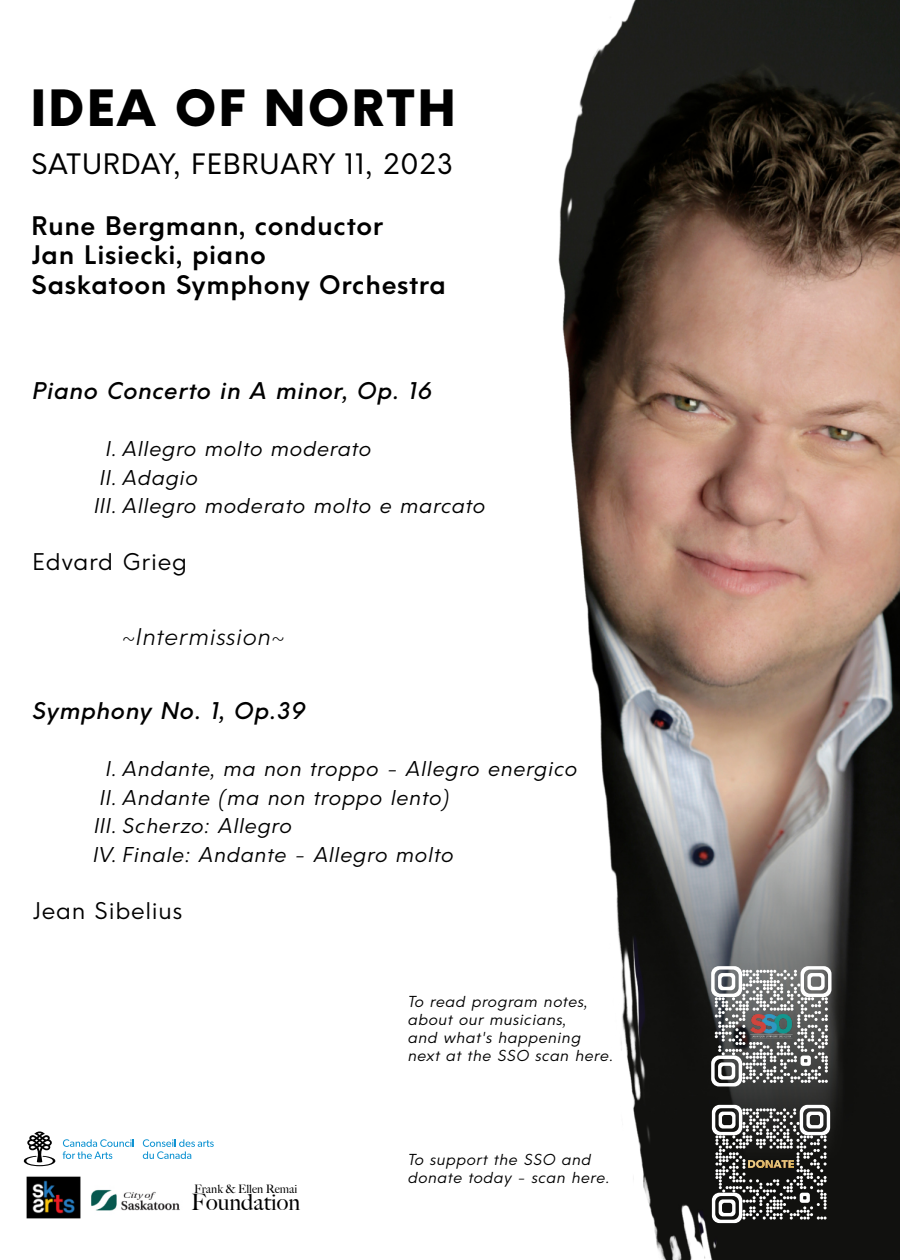
<style>
.page{position:relative;width:900px;height:1260px;background:#fff}
.page>*{position:absolute;margin:0;border:0;box-sizing:border-box;transform-origin:0 0}
.t1{font:900 48.75px "HK Explorer";letter-spacing:.025em;color:#000}
.t2{font:27.5px "HK Explorer";color:#000}
.t3{font:600 25px/29.5px "HK Explorer";color:#000}
.t4{font:italic 500 22.5px "HK Explorer";color:#000}
.t5{font:22.5px "HK Explorer";color:#000}
.t6{font:italic 300 22.5px "HK Explorer";color:#000}
.t7{font:500 22.5px "Big Caslon";color:#000}
.t8{font:italic 20px/28.5px "HK Explorer";color:#000}
.t9{font:italic 14.75px/17.8px "HK Explorer";color:#000}
.t10{font:500 11.75px "Big Caslon";color:#000}
</style>
<div class="page">
<img style="left:559px;top:0;width:341px;height:1260px">
<img style="left:91px;top:1189px;width:89px;height:22px">
<img style="left:26px;top:1176px;width:55px;height:43px">
<svg style="left:143px;top:1139px;width:71px;height:20px"></svg>
<svg style="left:63px;top:1139px;width:71px;height:20px"></svg>
<svg style="left:23px;top:1131px;width:33px;height:35px"></svg>
<svg style="left:711px;top:966px;width:121px;height:120px"></svg>
<img style="left:749px;top:1014px;width:45px;height:24px">
<svg style="left:712px;top:1105px;width:118px;height:118px"></svg>
<h1 class="t1" style="left:30px;top:90px;width:428px">IDEA OF NORTH</h1>
<h2 class="t2" style="left:31px;top:153px;width:424px">SATURDAY, FEBRUARY 11, 2023</h2>
<p class="t3" style="left:31px;top:214px;width:417px">Rune Bergmann, conductor<br>Jan Lisiecki, piano<br>Saskatoon Symphony Orchestra</p>
<p class="t4" style="left:32px;top:382px;width:402px">Piano Concerto in A minor, Op. 16</p>
<p class="t8" style="left:94px;top:437px;width:394px;text-indent:12px">I. Allegro molto moderato<br>II. Adagio<br>III. Allegro moderato molto e marcato</p>
<p class="t5" style="left:32px;top:553px;width:157px">Edvard Grieg</p>
<p class="t6" style="left:122px;top:628px;width:164px">~Intermission~</p>
<p class="t4" style="left:32px;top:702px;width:275px">Symphony No. 1, Op.39</p>
<p class="t8" style="left:105px;top:757px;width:474px">I. Andante, ma non troppo - Allegro energico</p>
<p class="t8" style="left:100px;top:785px;width:352px">II. Andante (ma non troppo lento)</p>
<p class="t8" style="left:94px;top:814px;width:200px">III. Scherzo: Allegro</p>
<p class="t8" style="left:93px;top:842px;width:363px">IV. Finale: Andante - Allegro molto</p>
<p class="t5" style="left:32px;top:902px;width:152px">Jean Sibelius</p>
<p class="t10" style="left:194px;top:1185px;width:105px">Frank &amp; Ellen Remai</p>
<p class="t7" style="left:191px;top:1194px;width:110px">Foundation</p>
<p class="t9" style="left:408px;top:995px;width:207px">To read program notes, about our musicians,<br>and what's happening next at the SSO scan here.</p>
<p class="t9" style="left:408px;top:1152px;width:204px">To support the SSO and donate today - scan here.</p>
</div>
